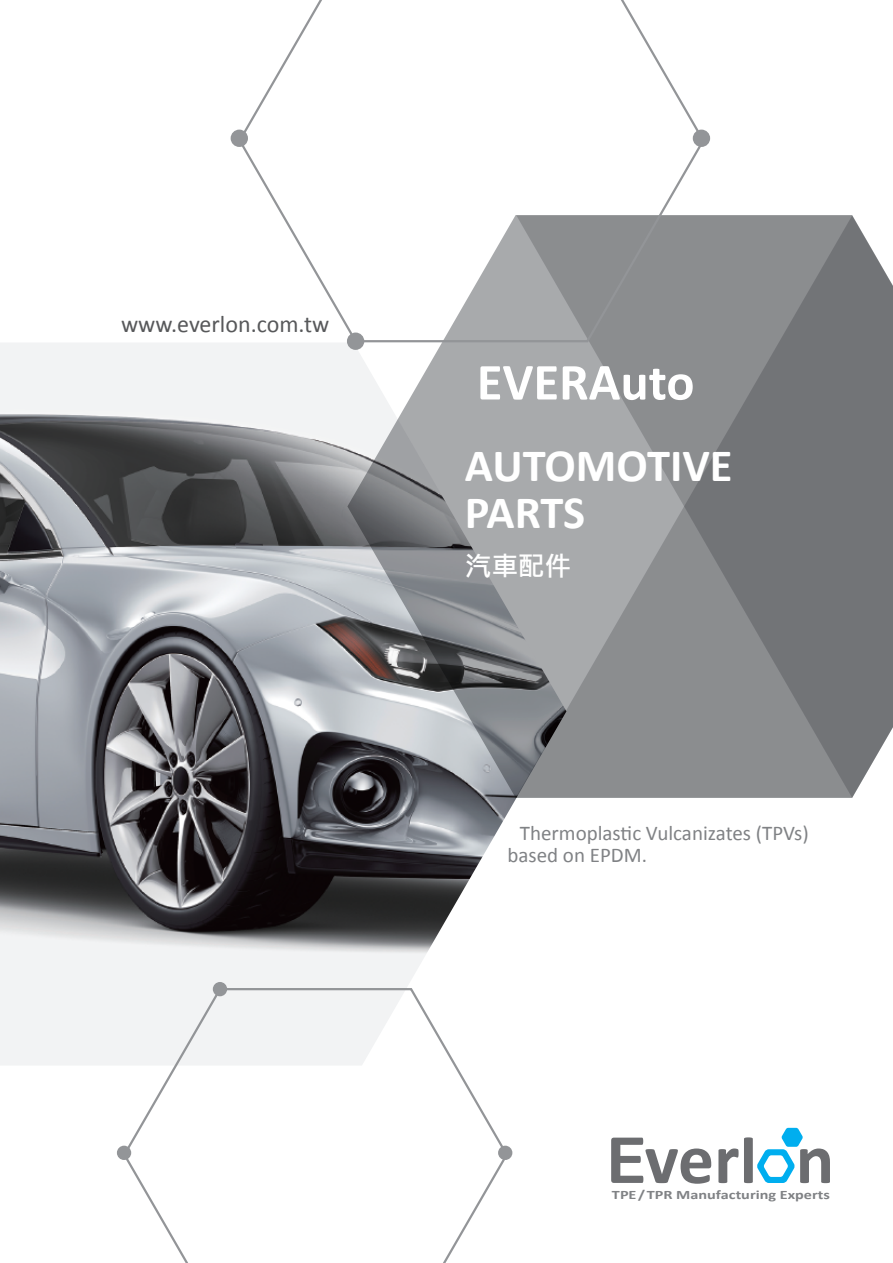
<style>
.page{position:relative;width:893px;height:1263px;background:#fff}
.page>*{position:absolute;margin:0;border:0;box-sizing:border-box;transform-origin:0 0}
.t1{font:700 52.5px "Calibri";color:#fff}
.t2{font:700 46.5px/46.8px "Calibri";color:#fff}
.t3{font:700 27px "Microsoft Jheng Hei";color:#fff}
.t4{font:24px "Calibri";color:#57585a}
.t5{font:21px/21.6px "Calibri";color:#808285}
.t6{font:700 12.9px "Calibri";color:#808285;scale:1.26 1}
</style>
<div class="page">
<img style="left:0;top:343px;width:517px;height:722px">
<svg style="left:347px;top:344px;width:169px;height:454px;background:#9a9c9f"></svg>
<svg style="left:516px;top:215px;width:377px;height:583px;background:#898b8d"></svg>
<svg style="left:237px;top:0;width:469px;height:344px"></svg>
<div style="left:347px;top:333px;width:17px;height:17px;background:#939598;border-radius:50%"></div>
<div style="left:231px;top:130px;width:17px;height:17px;background:#939598;border-radius:50%"></div>
<div style="left:693px;top:130px;width:17px;height:17px;background:#939598;border-radius:50%"></div>
<svg style="left:122px;top:987px;width:387px;height:276px"></svg>
<div style="left:213px;top:982px;width:14px;height:14px;background:#939598;border-radius:50%"></div>
<div style="left:117px;top:1146px;width:14px;height:14px;background:#939598;border-radius:50%"></div>
<div style="left:498px;top:1146px;width:14px;height:14px;background:#939598;border-radius:50%"></div>
<svg style="left:611px;top:1137px;width:100px;height:47px"></svg>
<svg style="left:718px;top:1148px;width:20px;height:35px"></svg>
<svg style="left:744px;top:1128px;width:86px;height:55px"></svg>
<p class="t4" style="left:121px;top:309px;width:210px">www.everlon.com.tw</p>
<h1 class="t1" style="left:477px;top:349px;width:219px">EVERAuto</h1>
<h2 class="t2" style="left:465px;top:440px;width:269px">AUTOMOTIVE<br>PARTS</h2>
<p class="t3" style="left:465px;top:549px;width:108px">汽車配件</p>
<p class="t5" style="left:507px;top:822px;width:303px;text-indent:12px">Thermoplastic Vulcanizates (TPVs) based on EPDM.</p>
<p class="t6" style="left:612px;top:1186px;width:175px">TPE/TPR Manufacturing Experts</p>
</div>
